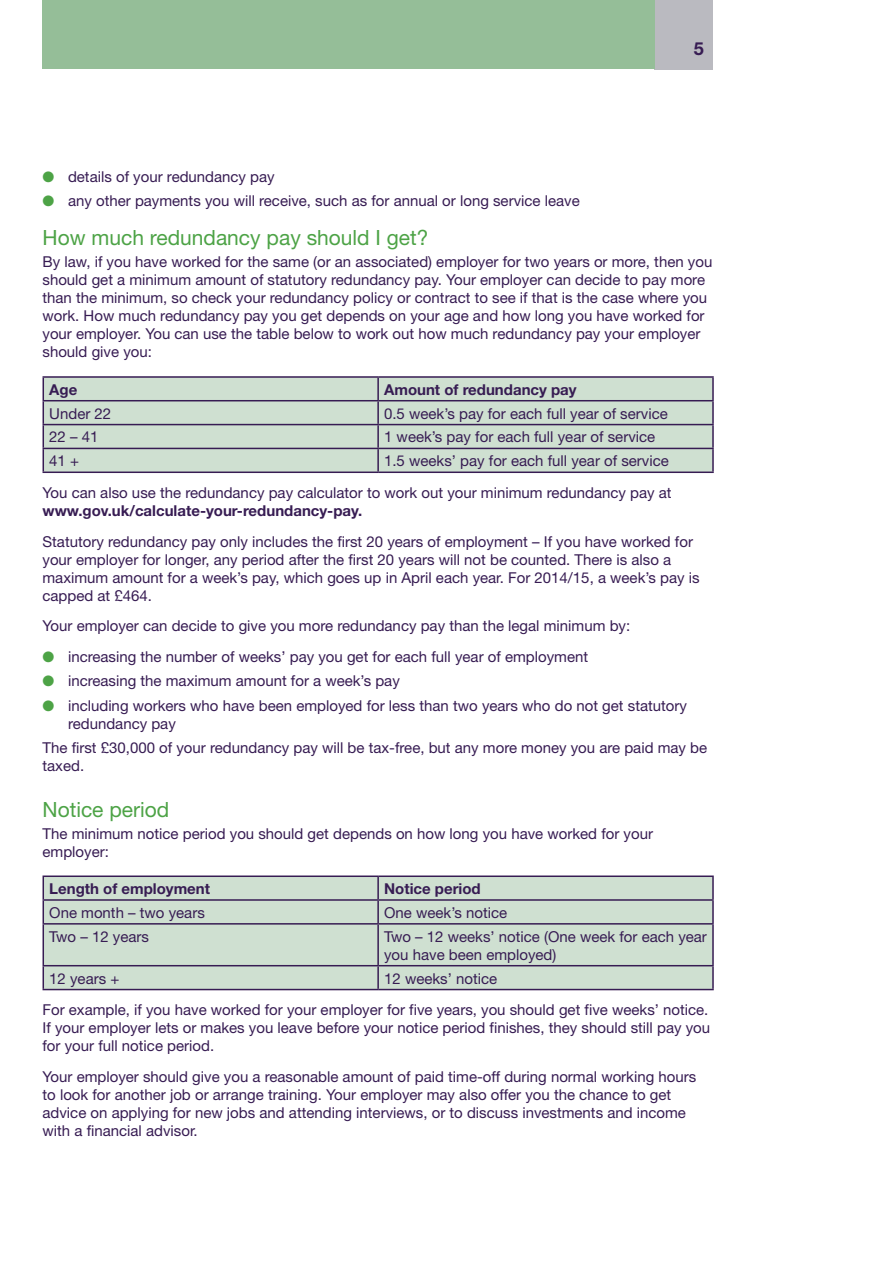
<style>
.page{position:relative;width:893px;height:1263px;background:#fff}
.page>*{position:absolute;margin:0;border:0;box-sizing:border-box;transform-origin:0 0}
.t1{font:21px "Helvetica Neue";color:#4da346}
.t2{font:700 18px "Helvetica Neue";color:#371c53}
.t3{font:15px/18px "Helvetica Neue";color:#371c53}
.t4{font:700 15px "Helvetica Neue";color:#371c53}
.s1{color:#4da346}
</style>
<div class="page">
<div style="left:654px;top:0;width:58px;height:69px;background:#babac0"></div>
<div style="left:43px;top:0;width:612px;height:69px;background:#95be98"></div>
<div style="left:44px;top:378px;width:668px;height:93px;background:#cfe0d1"></div>
<hr style="left:43px;top:376px;width:335px;height:2px;background:#371c53">
<hr style="left:378px;top:376px;width:336px;height:2px;background:#371c53">
<hr style="left:377px;top:378px;width:2px;height:22px;background:#371c53">
<hr style="left:712px;top:378px;width:2px;height:22px;background:#371c53">
<hr style="left:43px;top:400px;width:335px;height:1px;background:#371c53">
<hr style="left:378px;top:400px;width:336px;height:1px;background:#371c53">
<hr style="left:377px;top:401px;width:2px;height:23px;background:#371c53">
<hr style="left:712px;top:401px;width:2px;height:23px;background:#371c53">
<hr style="left:43px;top:424px;width:335px;height:1px;background:#371c53">
<hr style="left:378px;top:424px;width:336px;height:1px;background:#371c53">
<hr style="left:377px;top:425px;width:2px;height:23px;background:#371c53">
<hr style="left:712px;top:425px;width:2px;height:23px;background:#371c53">
<hr style="left:43px;top:448px;width:335px;height:1px;background:#371c53">
<svg style="left:43px;top:378px;width:1px;height:93px"></svg>
<hr style="left:378px;top:448px;width:336px;height:1px;background:#371c53">
<hr style="left:377px;top:449px;width:2px;height:22px;background:#371c53">
<hr style="left:712px;top:449px;width:2px;height:22px;background:#371c53">
<hr style="left:43px;top:471px;width:335px;height:2px;background:#371c53">
<hr style="left:378px;top:471px;width:336px;height:2px;background:#371c53">
<div style="left:44px;top:877px;width:668px;height:112px;background:#cfe0d1"></div>
<hr style="left:43px;top:875px;width:335px;height:2px;background:#371c53">
<hr style="left:378px;top:875px;width:336px;height:2px;background:#371c53">
<hr style="left:377px;top:877px;width:2px;height:22px;background:#371c53">
<hr style="left:712px;top:877px;width:2px;height:22px;background:#371c53">
<hr style="left:43px;top:899px;width:335px;height:2px;background:#371c53">
<svg style="left:43px;top:877px;width:1px;height:46px"></svg>
<hr style="left:378px;top:899px;width:336px;height:2px;background:#371c53">
<hr style="left:377px;top:901px;width:2px;height:22px;background:#371c53">
<hr style="left:712px;top:901px;width:2px;height:22px;background:#371c53">
<hr style="left:43px;top:923px;width:335px;height:1px;background:#371c53">
<hr style="left:43px;top:924px;width:1px;height:41px;background:#371c53">
<hr style="left:378px;top:923px;width:336px;height:1px;background:#371c53">
<hr style="left:377px;top:924px;width:2px;height:41px;background:#371c53">
<hr style="left:712px;top:924px;width:2px;height:41px;background:#371c53">
<hr style="left:43px;top:965px;width:335px;height:1px;background:#371c53">
<svg style="left:43px;top:966px;width:1px;height:23px"></svg>
<hr style="left:378px;top:965px;width:336px;height:1px;background:#371c53">
<hr style="left:377px;top:966px;width:2px;height:23px;background:#371c53">
<hr style="left:712px;top:966px;width:2px;height:23px;background:#371c53">
<hr style="left:43px;top:989px;width:335px;height:1px;background:#371c53">
<hr style="left:378px;top:989px;width:336px;height:1px;background:#371c53">
<p class="t2" style="left:694px;top:38px;width:12px">5</p>
<p class="t3" style="left:43px;top:167px;width:234px"><span class="s1">●</span> details of your redundancy pay</p>
<p class="t3" style="left:43px;top:192px;width:539px"><span class="s1">●</span> any other payments you will receive, such as for annual or long service leave</p>
<h1 class="t1" style="left:43px;top:225px;width:387px">How much redundancy pay should I get?</h1>
<p class="t3" style="left:43px;top:253px;width:671px">By law, if you have worked for the same (or an associated) employer for two years or more, then you should get a minimum amount of statutory redundancy pay. Your employer can decide to pay more than the minimum, so check your redundancy policy or contract to see if that is the case where you work. How much redundancy pay you get depends on your age and how long you have worked for your employer. You can use the table below to work out how much redundancy pay your employer should give you:</p>
<p class="t4" style="left:49px;top:380px;width:30px">Age</p>
<p class="t4" style="left:384px;top:380px;width:194px">Amount of redundancy pay</p>
<p class="t3" style="left:49px;top:404px;width:63px">Under 22</p>
<p class="t3" style="left:384px;top:404px;width:285px">0.5 week’s pay for each full year of service</p>
<p class="t3" style="left:49px;top:428px;width:51px">22 – 41</p>
<p class="t3" style="left:384px;top:428px;width:273px">1 week’s pay for each full year of service</p>
<p class="t3" style="left:49px;top:452px;width:31px">41 +</p>
<p class="t3" style="left:43px;top:445px;width:631px;line-height:31.5px;text-align:right">1.5 weeks’ pay for each full year of service<br>You can also use the redundancy pay calculator to work out your minimum redundancy pay at</p>
<p class="t4" style="left:43px;top:501px;width:321px">www.gov.uk/calculate-your-redundancy-pay.</p>
<p class="t3" style="left:43px;top:532px;width:659px">Statutory redundancy pay only includes the first 20 years of employment – If you have worked for your employer for longer, any period after the first 20 years will not be counted. There is also a maximum amount for a week’s pay, which goes up in April each year. For 2014/15, a week’s pay is capped at £464.</p>
<p class="t3" style="left:43px;top:617px;width:589px">Your employer can decide to give you more redundancy pay than the legal minimum by:</p>
<p class="t3" style="left:43px;top:647px;width:547px"><span class="s1">●</span> increasing the number of weeks’ pay you get for each full year of employment</p>
<p class="t3" style="left:43px;top:672px;width:359px"><span class="s1">●</span> increasing the maximum amount for a week’s pay</p>
<p class="t3" style="left:68px;top:696px;width:620px;text-indent:-26px"><span class="s1">●</span> including workers who have been employed for less than two years who do not get statutory redundancy pay</p>
<p class="t3" style="left:43px;top:739px;width:666px">The first £30,000 of your redundancy pay will be tax-free, but any more money you are paid may be taxed.</p>
<h1 class="t1" style="left:43px;top:796px;width:128px">Notice period</h1>
<p class="t3" style="left:43px;top:824px;width:612px">The minimum notice period you should get depends on how long you have worked for your employer:</p>
<p class="t4" style="left:49px;top:879px;width:162px">Length of employment</p>
<p class="t4" style="left:384px;top:879px;width:98px">Notice period</p>
<p class="t3" style="left:49px;top:903px;width:157px">One month – two years</p>
<p class="t3" style="left:384px;top:903px;width:125px">One week’s notice</p>
<p class="t3" style="left:49px;top:927px;width:101px">Two – 12 years</p>
<p class="t3" style="left:384px;top:927px;width:324px">Two – 12 weeks’ notice (One week for each year you have been employed)</p>
<p class="t3" style="left:49px;top:969px;width:72px">12 years +</p>
<p class="t3" style="left:43px;top:962px;width:667px;line-height:31.5px;text-indent:342px">12 weeks’ notice<br>For example, if you have worked for your employer for five years, you should get five weeks’ notice.</p>
<p class="t3" style="left:43px;top:1018px;width:669px">If your employer lets or makes you leave before your notice period finishes, they should still pay you for your full notice period.</p>
<p class="t3" style="left:43px;top:1067px;width:655px">Your employer should give you a reasonable amount of paid time-off during normal working hours to look for another job or arrange training. Your employer may also offer you the chance to get advice on applying for new jobs and attending interviews, or to discuss investments and income with a financial advisor.</p>
</div>
